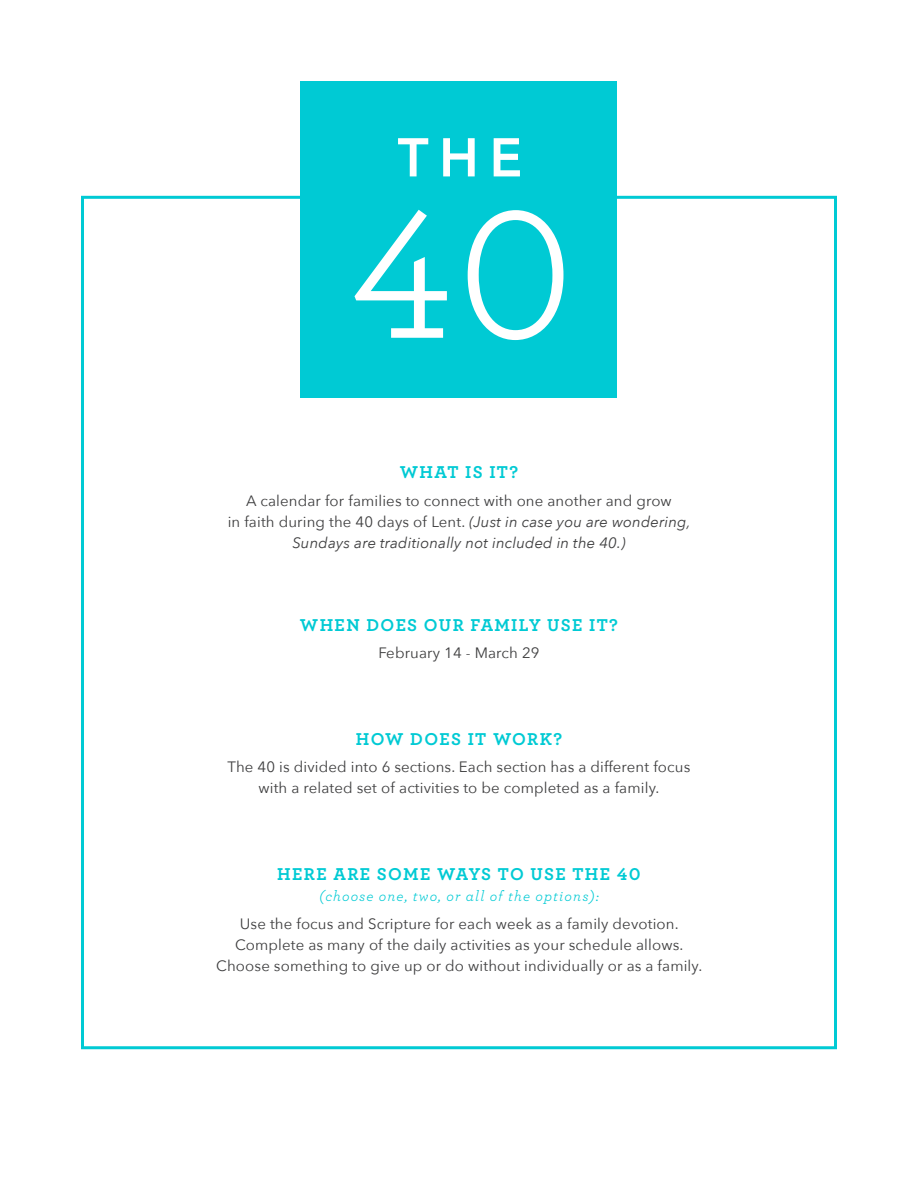
<style>
.page{position:relative;width:918px;height:1188px;background:#fff}
.page>*{position:absolute;margin:0;border:0;box-sizing:border-box;transform-origin:0 0}
.t1{font:700 18px "Archer Pro";letter-spacing:.075em;color:#00cad4}
.t2{font:15px/21px "Avenir Next";letter-spacing:.01em;color:#3e3e3f;text-align:center}
.t3{font:italic 15px "Archer Pro";letter-spacing:.075em;color:#00cad4}
.s1{font-style:italic}
</style>
<div class="page">
<div style="left:301px;top:81px;width:316px;height:316px;background:#00cad4"></div>
<svg style="left:398px;top:138px;width:122px;height:38px"></svg>
<svg style="left:355px;top:210px;width:208px;height:130px"></svg>
<p class="t1" style="left:400px;top:458px;width:120px">WHAT IS IT?</p>
<p class="t2" style="left:228px;top:489px;width:465px">A calendar for families to connect with one another and grow<br>in faith during the 40 days of Lent. <span class="s1">(Just in case you are wondering,<br>Sundays are traditionally not included in the 40.)</span></p>
<p class="t1" style="left:300px;top:610px;width:320px">WHEN DOES OUR FAMILY USE IT?</p>
<p class="t2" style="left:378px;top:642px;width:163px">February 14 - March 29</p>
<p class="t1" style="left:356px;top:725px;width:208px">HOW DOES IT WORK?</p>
<p class="t2" style="left:228px;top:756px;width:464px">The 40 is divided into 6 sections. Each section has a different focus with a related set of activities to be completed as a family.</p>
<p class="t1" style="left:277px;top:860px;width:365px">HERE ARE SOME WAYS TO USE THE 40</p>
<p class="t3" style="left:319px;top:886px;width:281px">(choose one, two, or all of the options):</p>
<p class="t2" style="left:240px;top:913px;width:440px">Use the focus and Scripture for each week as a family devotion.</p>
<p class="t2" style="left:235px;top:934px;width:450px">Complete as many of the daily activities as your schedule allows.</p>
<p class="t2" style="left:216px;top:955px;width:488px">Choose something to give up or do without individually or as a family.</p>
</div>
